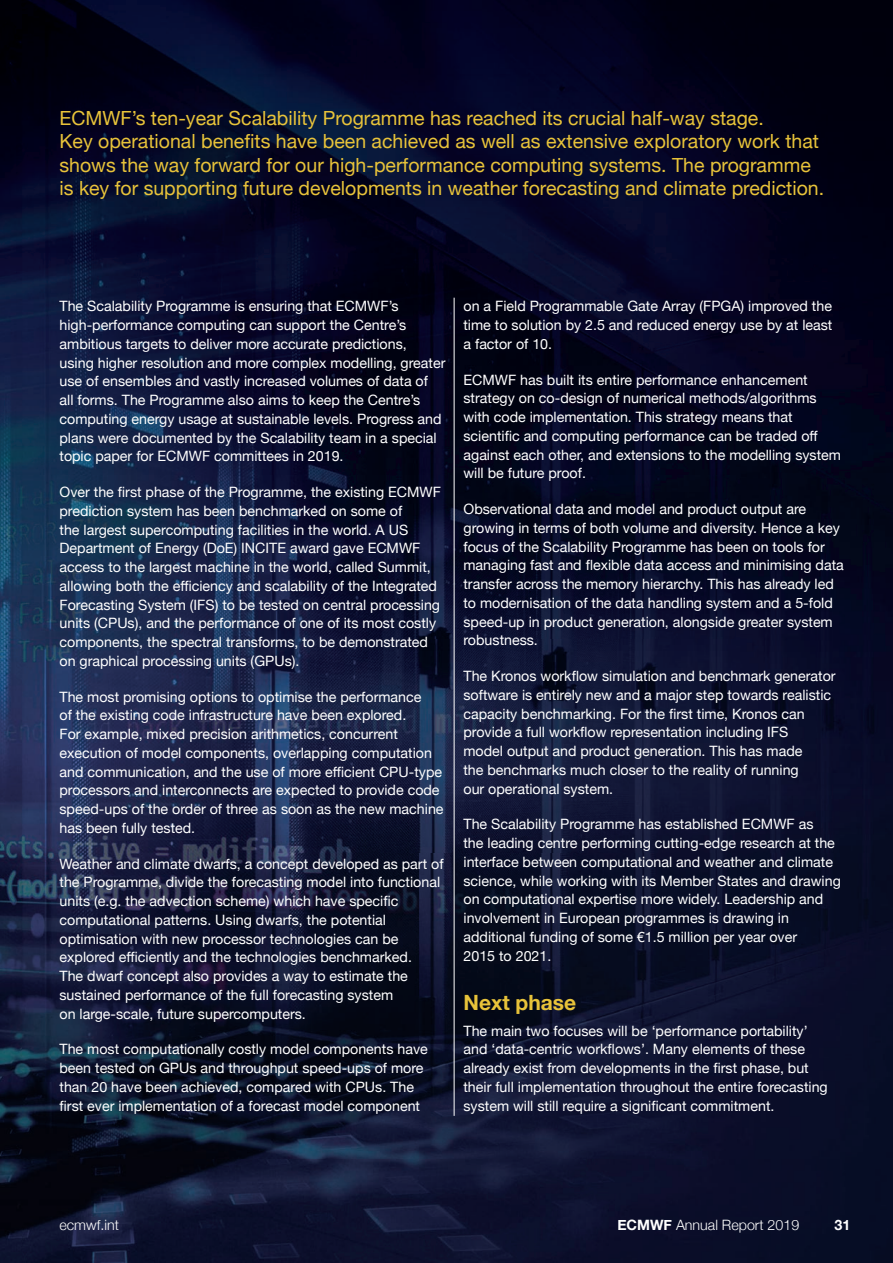
<style>
.page{position:relative;width:893px;height:1263px;background:#fff}
.page>*{position:absolute;margin:0;border:0;box-sizing:border-box;transform-origin:0 0}
.t1{font:700 21px "Helvetica Neue";color:#e8c33a}
.t2{font:19.5px/23.4px "Helvetica Neue";color:#e8c33a}
.t3{font:14.25px/18.8px "Helvetica Neue";color:#fff}
.t4{font:300 14.25px "Helvetica Neue";color:#fff}
.t5{font:700 14.25px "Helvetica Neue";color:#fff}
.s1{font-weight:700}
</style>
<div class="page">
<img style="left:0;top:0;width:893px;height:1263px">
<hr style="left:454px;top:298px;width:1px;height:818px;background:#fff">
<p class="t2" style="left:60px;top:107px;width:766px">ECMWF’s ten-year Scalability Programme has reached its crucial half-way stage.<br>Key operational benefits have been achieved as well as extensive exploratory work that shows the way forward for our high-performance computing systems. The programme is key for supporting future developments in weather forecasting and climate prediction.</p>
<p class="t3" style="left:60px;top:298px;width:387px">The Scalability Programme is ensuring that ECMWF’s high-performance computing can support the Centre’s ambitious targets to deliver more accurate predictions,<br>using higher resolution and more complex modelling, greater use of ensembles and vastly increased volumes of data of all forms. The Programme also aims to keep the Centre’s computing energy usage at sustainable levels. Progress and plans were documented by the Scalability team in a special topic paper for ECMWF committees in 2019.</p>
<p class="t3" style="left:60px;top:483px;width:383px">Over the first phase of the Programme, the existing ECMWF prediction system has been benchmarked on some of<br>the largest supercomputing facilities in the world. A US Department of Energy (DoE) INCITE award gave ECMWF access to the largest machine in the world, called Summit, allowing both the efficiency and scalability of the Integrated Forecasting System (IFS) to be tested on central processing units (CPUs), and the performance of one of its most costly components, the spectral transforms, to be demonstrated on graphical processing units (GPUs).</p>
<p class="t3" style="left:60px;top:688px;width:386px">The most promising options to optimise the performance<br>of the existing code infrastructure have been explored.<br>For example, mixed precision arithmetics, concurrent execution of model components, overlapping computation and communication, and the use of more efficient CPU-type processors and interconnects are expected to provide code speed-ups of the order of three as soon as the new machine has been fully tested.</p>
<p class="t3" style="left:60px;top:855px;width:385px">Weather and climate dwarfs, a concept developed as part of the Programme, divide the forecasting model into functional units (e.g. the advection scheme) which have specific computational patterns. Using dwarfs, the potential optimisation with new processor technologies can be explored efficiently and the technologies benchmarked.<br>The dwarf concept also provides a way to estimate the sustained performance of the full forecasting system<br>on large-scale, future supercomputers.</p>
<p class="t3" style="left:60px;top:1041px;width:370px">The most computationally costly model components have been tested on GPUs and throughput speed-ups of more than 20 have been achieved, compared with CPUs. The first ever implementation of a forecast model component</p>
<p class="t3" style="left:463px;top:298px;width:370px;text-align:justify">on a Field Programmable Gate Array (FPGA) improved the time to solution by 2.5 and reduced energy use by at least a factor of 10.</p>
<p class="t3" style="left:463px;top:371px;width:379px">ECMWF has built its entire performance enhancement strategy on co-design of numerical methods/algorithms with code implementation. This strategy means that scientific and computing performance can be traded off against each other, and extensions to the modelling system will be future proof.</p>
<p class="t3" style="left:463px;top:500px;width:382px">Observational data and model and product output are growing in terms of both volume and diversity. Hence a key focus of the Scalability Programme has been on tools for managing fast and flexible data access and minimising data transfer across the memory hierarchy. This has already led to modernisation of the data handling system and a 5-fold speed-up in product generation, alongside greater system robustness.</p>
<p class="t3" style="left:463px;top:667px;width:374px">The Kronos workflow simulation and benchmark generator software is entirely new and a major step towards realistic capacity benchmarking. For the first time, Kronos can provide a full workflow representation including IFS<br>model output and product generation. This has made<br>the benchmarks much closer to the reality of running<br>our operational system.</p>
<p class="t3" style="left:463px;top:816px;width:379px">The Scalability Programme has established ECMWF as<br>the leading centre performing cutting-edge research at the interface between computational and weather and climate science, while working with its Member States and drawing on computational expertise more widely. Leadership and involvement in European programmes is drawing in additional funding of some €1.5 million per year over<br>2015 to 2021.</p>
<h1 class="t1" style="left:463px;top:986px;width:114px">Next phase</h1>
<p class="t3" style="left:463px;top:1022px;width:366px">The main two focuses will be ‘performance portability’ and ‘data-centric workflows’. Many elements of these already exist from developments in the first phase, but their full implementation throughout the entire forecasting system will still require a significant commitment.</p>
<p class="t4" style="left:60px;top:1213px;width:61px">ecmwf.int</p>
<p class="t4" style="left:617px;top:1213px;width:183px"><span class="s1">ECMWF</span> Annual Report 2019</p>
<p class="t5" style="left:835px;top:1214px;width:17px">31</p>
</div>
